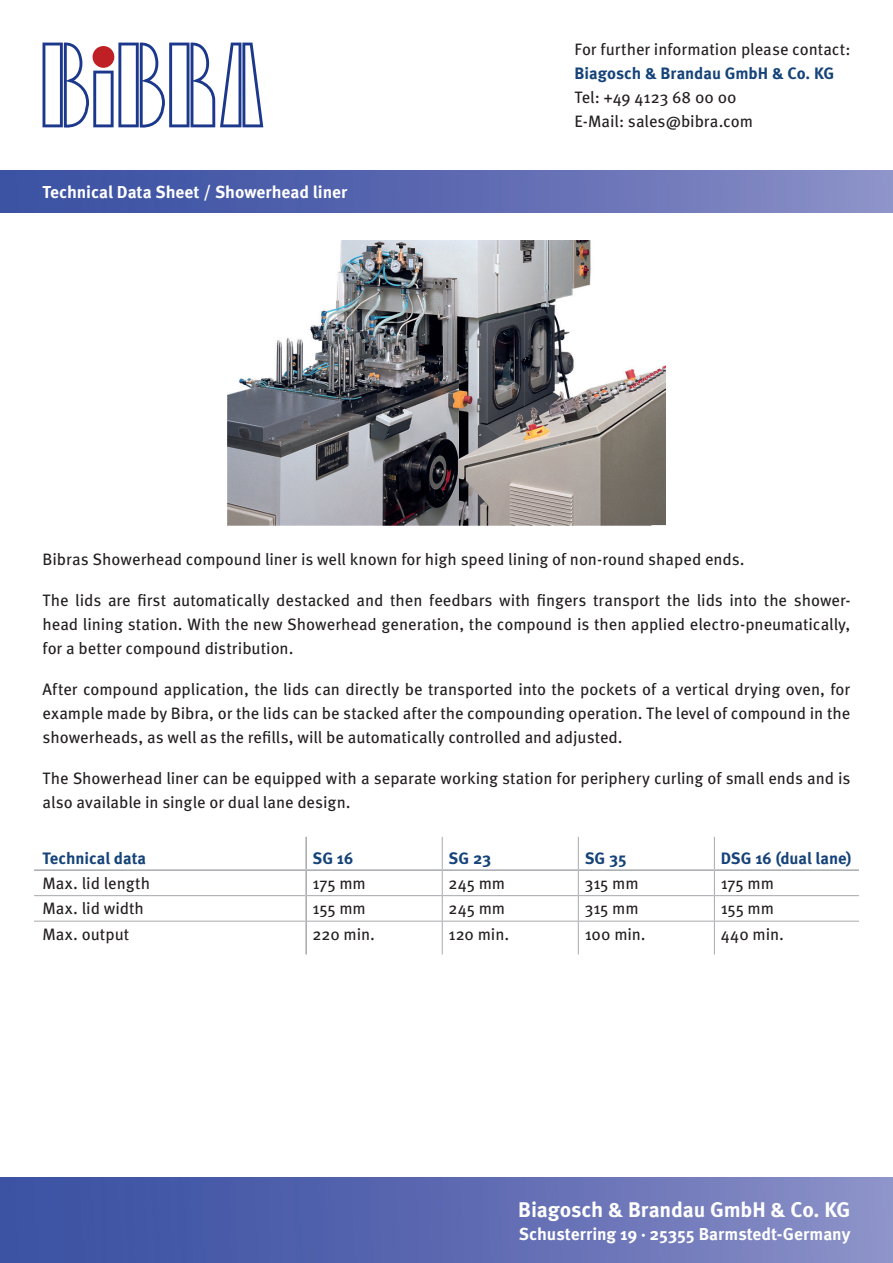
<style>
.page{position:relative;width:893px;height:1263px;background:#fff}
.page>*{position:absolute;margin:0;border:0;box-sizing:border-box;transform-origin:0 0}
.t1{font:700 21.15px "Meta Pro";letter-spacing:-.01em;color:#fff}
.t2{font:700 17.25px "Meta Pro";letter-spacing:-.005em;color:#fff}
.t3{font:16.5px/24px "Meta Pro";letter-spacing:-.005em;color:#231f20}
.t4{font:700 16.5px "Meta Pro";letter-spacing:-.005em;color:#154379}
</style>
<div class="page">
<div style="left:0;top:170px;width:893px;height:43px;background:linear-gradient(to right,#344c9f,#898dc6)"></div>
<svg style="left:43px;top:43px;width:220px;height:85px"></svg>
<div style="left:0;top:1178px;width:893px;height:85px;background:linear-gradient(to right,#344c9f,#898dc6)"></div>
<img style="left:228px;top:240px;width:437px;height:285px">
<hr style="left:442px;top:837px;width:1px;height:32px;background:#a8a9ad">
<hr style="left:578px;top:837px;width:1px;height:32px;background:#a8a9ad">
<hr style="left:714px;top:837px;width:1px;height:32px;background:#a8a9ad">
<hr style="left:34px;top:895px;width:271px;height:1px;background:#a8a9ad">
<hr style="left:307px;top:895px;width:135px;height:1px;background:#a8a9ad">
<hr style="left:442px;top:895px;width:136px;height:1px;background:#a8a9ad">
<svg style="left:442px;top:871px;width:1px;height:50px"></svg>
<hr style="left:578px;top:895px;width:136px;height:1px;background:#a8a9ad">
<svg style="left:578px;top:871px;width:1px;height:50px"></svg>
<hr style="left:714px;top:895px;width:145px;height:1px;background:#a8a9ad">
<svg style="left:714px;top:871px;width:1px;height:50px"></svg>
<hr style="left:34px;top:921px;width:271px;height:1px;background:#a8a9ad">
<hr style="left:307px;top:921px;width:135px;height:1px;background:#a8a9ad">
<hr style="left:442px;top:921px;width:136px;height:1px;background:#a8a9ad">
<hr style="left:442px;top:921px;width:1px;height:33px;background:#a8a9ad">
<hr style="left:578px;top:921px;width:136px;height:1px;background:#a8a9ad">
<hr style="left:578px;top:921px;width:1px;height:33px;background:#a8a9ad">
<hr style="left:714px;top:921px;width:145px;height:1px;background:#a8a9ad">
<hr style="left:714px;top:921px;width:1px;height:33px;background:#a8a9ad">
<hr style="left:34px;top:869px;width:272px;height:2px;background:#a8a9ad">
<hr style="left:306px;top:869px;width:136px;height:2px;background:#a8a9ad">
<hr style="left:442px;top:869px;width:136px;height:2px;background:#a8a9ad">
<hr style="left:578px;top:869px;width:136px;height:2px;background:#a8a9ad">
<hr style="left:714px;top:869px;width:145px;height:2px;background:#a8a9ad">
<hr style="left:305px;top:837px;width:2px;height:32px;background:#a8a9ad">
<hr style="left:305px;top:871px;width:2px;height:25px;background:#a8a9ad">
<hr style="left:305px;top:896px;width:2px;height:25px;background:#a8a9ad">
<hr style="left:305px;top:921px;width:2px;height:33px;background:#a8a9ad">
<p class="t2" style="left:43px;top:181px;width:306px">Technical Data Sheet / Showerhead liner</p>
<p class="t3" style="left:575px;top:38px;width:277px">For further information please contact:</p>
<p class="t4" style="left:575px;top:63px;width:261px">Biagosch &amp; Brandau GmbH &amp; Co. KG</p>
<p class="t3" style="left:575px;top:86px;width:180px">Tel: +49 4123 68 00 00<br>E-Mail: sales@bibra.com</p>
<p class="t3" style="left:43px;top:548px;width:704px">Bibras Showerhead compound liner is well known for high speed lining of non-round shaped ends.</p>
<p class="t3" style="left:43px;top:589px;width:809px;text-align:justify">The lids are first automatically destacked and then feedbars with fingers transport the lids into the shower&shy;head lining station. With the new Showerhead generation, the compound is then applied electro-pneumatically, for a better compound distribution.</p>
<p class="t3" style="left:43px;top:678px;width:809px;text-align:justify">After compound application, the lids can directly be transported into the pockets of a vertical drying oven, for example made by Bibra, or the lids can be stacked after the compounding operation. The level of compound in the showerheads, as well as the refills, will be automatically controlled and adjusted.</p>
<p class="t3" style="left:43px;top:767px;width:809px">The Showerhead liner can be equipped with a separate working station for periphery curling of small ends and is also available in single or dual lane design.</p>
<p class="t4" style="left:43px;top:848px;width:105px">Technical data</p>
<p class="t4" style="left:313px;top:848px;width:42px">SG 16</p>
<p class="t4" style="left:449px;top:848px;width:44px">SG 23</p>
<p class="t4" style="left:585px;top:848px;width:43px">SG 35</p>
<p class="t4" style="left:721px;top:848px;width:132px">DSG 16 (dual lane)</p>
<p class="t3" style="left:43px;top:871px;width:109px">Max. lid length</p>
<p class="t3" style="left:313px;top:871px;width:55px">175 mm</p>
<p class="t3" style="left:449px;top:871px;width:58px">245 mm</p>
<p class="t3" style="left:585px;top:871px;width:55px">315 mm</p>
<p class="t3" style="left:721px;top:871px;width:55px">175 mm</p>
<p class="t3" style="left:43px;top:897px;width:103px">Max. lid width</p>
<p class="t3" style="left:313px;top:897px;width:55px">155 mm</p>
<p class="t3" style="left:449px;top:897px;width:58px">245 mm</p>
<p class="t3" style="left:585px;top:897px;width:55px">315 mm</p>
<p class="t3" style="left:721px;top:897px;width:55px">155 mm</p>
<p class="t3" style="left:43px;top:922px;width:88px">Max. output</p>
<p class="t3" style="left:313px;top:922px;width:64px">220 min.</p>
<p class="t3" style="left:449px;top:922px;width:62px">120 min.</p>
<p class="t3" style="left:585px;top:922px;width:63px">100 min.</p>
<p class="t3" style="left:721px;top:922px;width:65px">440 min.</p>
<p class="t1" style="left:518px;top:1196px;width:334px">Biagosch &amp; Brandau GmbH &amp; Co. KG</p>
<p class="t2" style="left:519px;top:1223px;width:333px">Schusterring 19 · 25355 Barmstedt-Germany</p>
</div>
